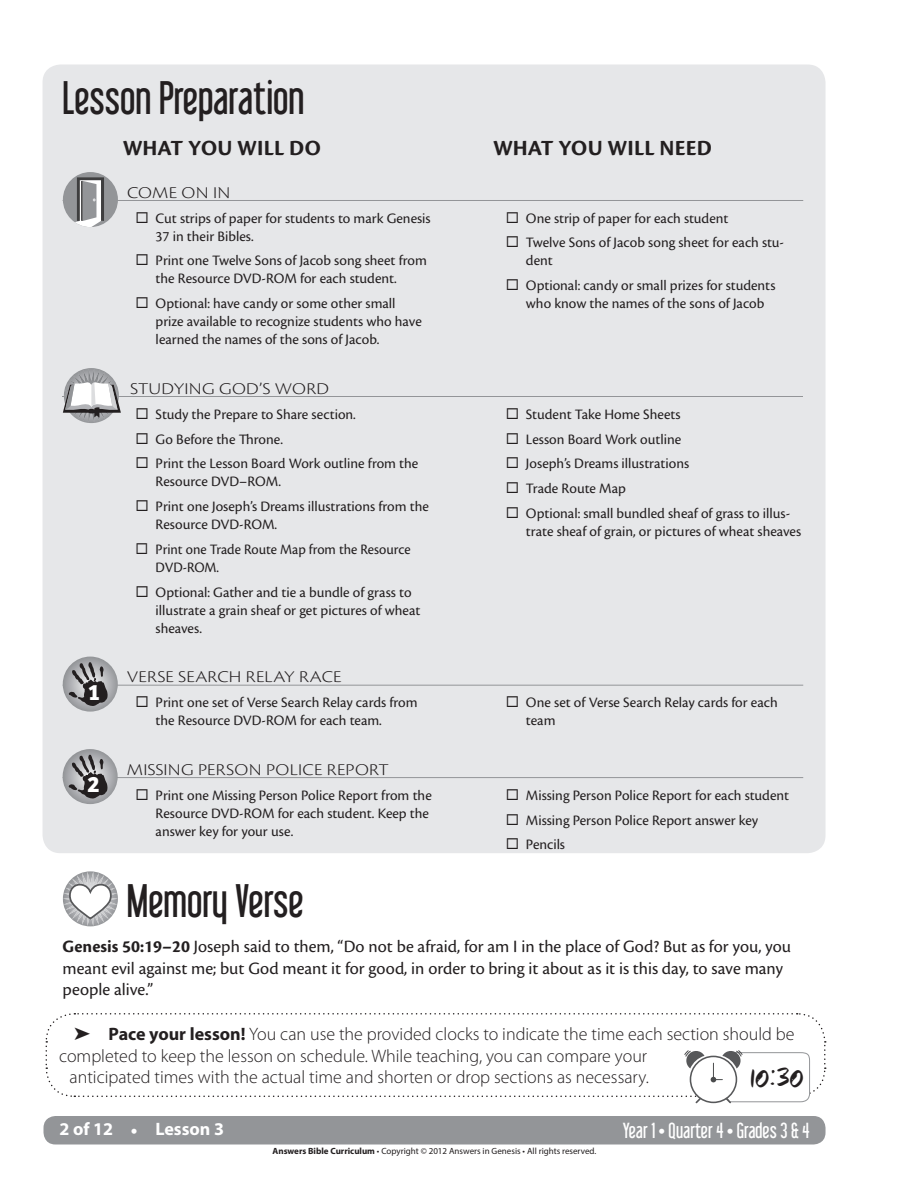
<style>
.page{position:relative;width:918px;height:1188px;background:#fff}
.page>*{position:absolute;margin:0;border:0;box-sizing:border-box;transform-origin:0 0}
.t1{font:45px "Hand Test";color:#231f20}
.t2{font:42px "Libel Suit";color:#231f20}
.t3{font:700 22.95px "Bree";color:#fff}
.t4{font:700 22.5px "Cronos Pro";letter-spacing:.005em;color:#231f20}
.t5{font:19.5px "Libel Suit";color:#fff}
.t6{font:300 18px "Myriad Pro";color:#231f20}
.t7{font:18px/21.6px "Cronos Pro";color:#231f20}
.t8{font:700 18px "Myriad Pro";color:#fff}
.t9{font:300 17.1px "Cronos Pro";letter-spacing:.01em;color:#231f20;scale:1.14 1}
.t10{font:15px/24.8px "Cronos Pro";color:#231f20}
.t11{font:15px/24.8px "Cronos Pro";color:#231f20;scale:.96 1}
.t12{font:9px "Myriad Pro";color:#231f20}
.s1{font-weight:700}
.s2{font-family:"Libel Suit";font-weight:400;font-size:19.5px}
</style>
<div class="page">
<div style="left:44px;top:1116px;width:782px;height:28px;background:#939598;border-radius:12px"></div>
<div style="left:43px;top:65px;width:783px;height:788px;background:#e6e7e9;border-radius:18px"></div>
<hr style="left:63px;top:200px;width:740px;height:1px;background:#939598">
<div style="left:63px;top:172px;width:55px;height:55px;background:#939598;border-radius:50%"></div>
<svg style="left:63px;top:177px;width:41px;height:50px"></svg>
<hr style="left:81px;top:181px;width:2px;height:40px;background:#3e3e3f">
<hr style="left:63px;top:396px;width:740px;height:1px;background:#939598">
<svg style="left:63px;top:368px;width:58px;height:55px"></svg>
<hr style="left:63px;top:685px;width:740px;height:1px;background:#939598">
<svg style="left:63px;top:657px;width:55px;height:55px"></svg>
<svg style="left:68px;top:661px;width:40px;height:45px;background:#7b7a7c"></svg>
<hr style="left:63px;top:777px;width:740px;height:1px;background:#939598">
<svg style="left:63px;top:749px;width:55px;height:55px"></svg>
<svg style="left:68px;top:754px;width:40px;height:45px;background:#7b7a7c"></svg>
<svg style="left:63px;top:871px;width:55px;height:55px"></svg>
<svg style="left:45px;top:1013px;width:781px;height:91px"></svg>
<h2 class="t2" style="left:63px;top:72px;width:243px">Lesson Preparation</h2>
<h3 class="t4" style="left:123px;top:135px;width:200px">WHAT YOU WILL DO</h3>
<h3 class="t4" style="left:493px;top:135px;width:220px">WHAT YOU WILL NEED</h3>
<p class="t9" style="left:127px;top:182px;width:92px">COME ON IN</p>
<p class="t10" style="left:156px;top:209px;width:276px;line-height:18px">Cut strips of paper for students to mark Genesis<br>37 in their Bibles.</p>
<p class="t10" style="left:156px;top:252px;width:273px;line-height:18px">Print one Twelve Sons of Jacob song sheet from the Resource DVD-ROM for each student.</p>
<p class="t10" style="left:156px;top:295px;width:268px;line-height:18px">Optional: have candy or some other small prize available to recognize students who have learned the names of the sons of Jacob.</p>
<p class="t10" style="left:526px;top:206px;width:260px">One strip of paper for each student<br>Twelve Sons of Jacob song sheet for each stu-</p>
<p class="t10" style="left:526px;top:248px;width:251px">dent<br>Optional: candy or small prizes for students</p>
<p class="t10" style="left:526px;top:291px;width:240px">who know the names of the sons of Jacob</p>
<h3 class="t3" style="left:88px;top:678px;width:13px">1</h3>
<p class="t9" style="left:130px;top:378px;width:176px">STUDYING GOD’S WORD</p>
<p class="t10" style="left:156px;top:402px;width:264px">Study the Prepare to Share section.<br>Go Before the Throne.<br>Print the Lesson Board Work outline from the</p>
<p class="t10" style="left:156px;top:469px;width:275px">Resource DVD–ROM.<br>Print one Joseph’s Dreams illustrations from the</p>
<p class="t10" style="left:156px;top:512px;width:256px">Resource DVD-ROM.<br>Print one Trade Route Map from the Resource</p>
<p class="t11" style="left:156px;top:555px;width:268px">DVD-ROM.<br>Optional: Gather and tie a bundle of grass to</p>
<p class="t10" style="left:156px;top:601px;width:266px;line-height:18px">illustrate a grain sheaf or get pictures of wheat sheaves.</p>
<p class="t10" style="left:526px;top:402px;width:266px">Student Take Home Sheets<br>Lesson Board Work outline<br>Joseph’s Dreams illustrations<br>Trade Route Map<br>Optional: small bundled sheaf of grass to illus-</p>
<p class="t10" style="left:526px;top:519px;width:277px">trate sheaf of grain, or pictures of wheat sheaves</p>
<p class="t9" style="left:127px;top:667px;width:190px">VERSE SEARCH RELAY RACE</p>
<p class="t10" style="left:156px;top:694px;width:263px;line-height:18px">Print one set of Verse Search Relay cards from the Resource DVD-ROM for each team.</p>
<p class="t10" style="left:526px;top:694px;width:253px;line-height:18px">One set of Verse Search Relay cards for each team</p>
<p class="t9" style="left:127px;top:759px;width:231px">MISSING PERSON POLICE REPORT</p>
<p class="t10" style="left:156px;top:786px;width:278px;line-height:18px">Print one Missing Person Police Report from the<br>Resource DVD-ROM for each student. Keep the answer key for your use.</p>
<p class="t10" style="left:526px;top:783px;width:265px">Missing Person Police Report for each student<br>Missing Person Police Report answer key<br>Pencils</p>
<h2 class="t2" style="left:127px;top:875px;width:178px">Memory Verse</h2>
<p class="t7" style="left:63px;top:936px;width:730px"><span class="s1">Genesis 50:19–20</span> Joseph said to them, “Do not be afraid, for am I in the place of God? But as for you, you meant evil against me; but God meant it for good, in order to bring it about as it is this day, to save many people alive.”</p>
<p class="t6" style="left:74px;top:1024px;width:722px">➤ <span class="s1">Pace your lesson!</span> You can use the provided clocks to indicate the time each section should be</p>
<p class="t6" style="left:59px;top:1046px;width:590px">completed to keep the lesson on schedule. While teaching, you can compare your</p>
<p class="t6" style="left:70px;top:1067px;width:581px">anticipated times with the actual time and shorten or drop sections as necessary.</p>
<h1 class="t1" style="left:751px;top:1044px;width:55px">10:30</h1>
<h3 class="t3" style="left:88px;top:771px;width:13px">2</h3>
<p class="t8" style="left:60px;top:1118px;width:166px">2 of 12 <span class="s2">•</span> Lesson 3</p>
<h3 class="t5" style="left:623px;top:1118px;width:188px">Year 1 • Quarter 4 • Grades 3 &amp; 4</h3>
<p class="t12" style="left:273px;top:1145px;width:325px"><span class="s1">Answers Bible Curriculum</span> • Copyright © 2012 Answers in Genesis • All rights reserved.</p>
</div>
